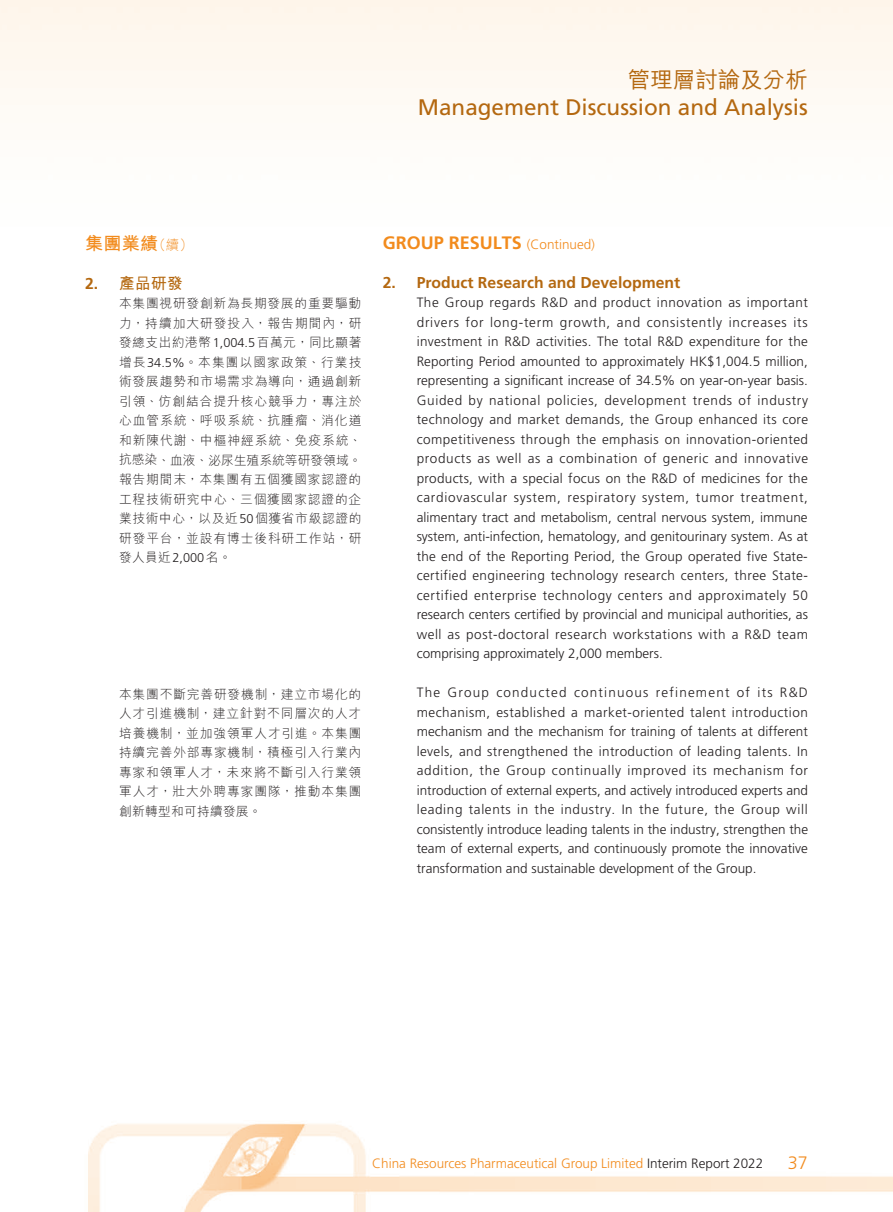
<style>
.page{position:relative;width:893px;height:1212px;background:#fff}
.page>*{position:absolute;margin:0;border:0;box-sizing:border-box;transform-origin:0 0}
.t1{font:22.5px "Frutiger LT Std";color:#b46810}
.t2{font:500 22.5px "M Hei HK";color:#b46810}
.t3{font:700 18px "Frutiger LT Std";color:#f28b1d}
.t4{font:700 18px "M Hei HK";color:#f28b1d}
.t5{font:300 18px "Frutiger LT Std";color:#f28b1d}
.t6{font:700 15.75px "Frutiger LT Std";color:#b46810}
.t7{font:700 15.75px "M Hei HK";color:#b46810}
.t8{font:300 13.5px/19.5px "Frutiger LT Std";color:#231f20;text-align:justify}
.t9{font:300 13.5px "Frutiger LT Std";color:#f28b1d}
.t10{font:300 12.75px/19.5px "M Hei HK";letter-spacing:.065em;color:#231f20;text-align:justify}
.s1{font-weight:300;font-size:13.5px}
.s2{font-family:"Frutiger LT Std"}
.s3{color:#231f20}
</style>
<div class="page">
<img style="left:0;top:0;width:893px;height:1212px">
<h1 class="t2" style="left:628px;top:64px;width:181px">管理層討論及分析</h1>
<h1 class="t1" style="left:418px;top:94px;width:392px">Management Discussion and Analysis</h1>
<h2 class="t4" style="left:85px;top:230px;width:109px">集團業績<span class="s1">（續）</span></h2>
<p class="t7" style="left:85px;top:272px;width:99px"><span class="s2">2.</span> 產品研發</p>
<p class="t10" style="left:119px;top:294px;width:244px">本集團視研發創新為長期發展的重要驅動力，持續加大研發投入，報告期間內，研發總支出約港幣<span class="s2">1,004.5</span>百萬元，同比顯著增長<span class="s2">34.5%</span>。本集團以國家政策、行業技術發展趨勢和市場需求為導向，通過創新引領、仿創結合提升核心競爭力，專注於心血管系統、呼吸系統、抗腫瘤、消化道和新陳代謝、中樞神經系統、免疫系統、抗感染、血液、泌尿生殖系統等研發領域。報告期間末，本集團有五個獲國家認證的工程技術研究中心、三個獲國家認證的企業技術中心，以及近<span class="s2">50</span>個獲省市級認證的研發平台，並設有博士後科研工作站，研發人員近<span class="s2">2,000</span>名。</p>
<p class="t10" style="left:119px;top:684px;width:244px">本集團不斷完善研發機制，建立市場化的人才引進機制，建立針對不同層次的人才培養機制，並加強領軍人才引進。本集團持續完善外部專家機制，積極引入行業內專家和領軍人才，未來將不斷引入行業領軍人才，壯大外聘專家團隊，推動本集團創新轉型和可持續發展。</p>
<h2 class="t3" style="left:383px;top:232px;width:214px">GROUP RESULTS <span class="s1">(Continued)</span></h2>
<p class="t6" style="left:383px;top:273px;width:299px">2. Product Research and Development</p>
<p class="t8" style="left:417px;top:293px;width:393px">The Group regards R&amp;D and product innovation as important drivers for long-term growth, and consistently increases its investment in R&amp;D activities. The total R&amp;D expenditure for the Reporting Period amounted to approximately HK$1,004.5 million, representing a significant increase of 34.5% on year-on-year basis.<br>Guided by national policies, development trends of industry technology and market demands, the Group enhanced its core competitiveness through the emphasis on innovation-oriented products as well as a combination of generic and innovative products, with a special focus on the R&amp;D of medicines for the cardiovascular system, respiratory system, tumor treatment, alimentary tract and metabolism, central nervous system, immune system, anti-infection, hematology, and genitourinary system. As at the end of the Reporting Period, the Group operated five State&shy;certified engineering technology research centers, three State&shy;certified enterprise technology centers and approximately 50 research centers certified by provincial and municipal authorities, as well as post-doctoral research workstations with a R&amp;D team comprising approximately 2,000 members.</p>
<p class="t8" style="left:417px;top:683px;width:393px">The Group conducted continuous refinement of its R&amp;D mechanism, established a market-oriented talent introduction mechanism and the mechanism for training of talents at different levels, and strengthened the introduction of leading talents. In addition, the Group continually improved its mechanism for introduction of external experts, and actively introduced experts and leading talents in the industry. In the future, the Group will consistently introduce leading talents in the industry, strengthen the team of external experts, and continuously promote the innovative transformation and sustainable development of the Group.</p>
<p class="t9" style="left:372px;top:1155px;width:393px">China Resources Pharmaceutical Group Limited <span class="s3">Interim Report 2022</span></p>
<h2 class="t5" style="left:788px;top:1152px;width:22px">37</h2>
</div>
